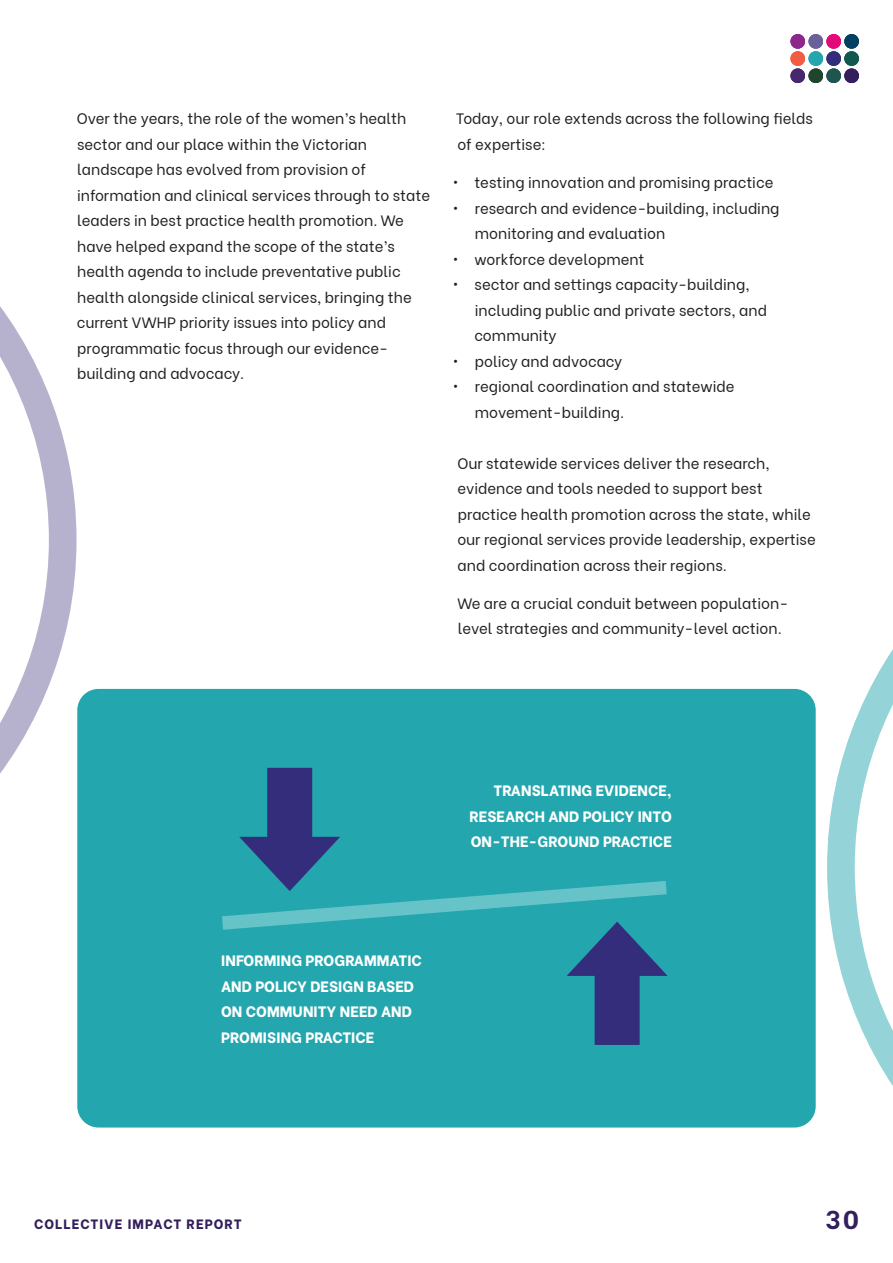
<style>
.page{position:relative;width:893px;height:1263px;background:#fff}
.page>*{position:absolute;margin:0;border:0;box-sizing:border-box;transform-origin:0 0}
.t1{font:700 25.5px "Be Vietnam";color:#321f5c}
.P_WHS_Paragraph_Main{font:15px/25.5px "Be Vietnam";color:#231f20}
.P_WHS_List_Paragraph{font:15px/25.5px "Be Vietnam";color:#231f20}
.t2{font:800 15px/25.5px "Be Vietnam";color:#fff;text-align:justify}
.t3{font:800 13.5px "Be Vietnam";letter-spacing:.08em;color:#321f5c}
</style>
<div class="page">
<div style="left:790px;top:34px;width:15px;height:15px;background:#8d278b;border-radius:50%"></div>
<div style="left:808px;top:34px;width:15px;height:15px;background:#6a619a;border-radius:50%"></div>
<div style="left:826px;top:34px;width:15px;height:15px;background:#e30978;border-radius:50%"></div>
<div style="left:844px;top:34px;width:15px;height:15px;background:#034061;border-radius:7px"></div>
<div style="left:790px;top:51px;width:15px;height:15px;background:#f15c42;border-radius:50%"></div>
<div style="left:808px;top:51px;width:15px;height:15px;background:#23a6ad;border-radius:50%"></div>
<div style="left:826px;top:51px;width:15px;height:15px;background:#342d7b;border-radius:50%"></div>
<div style="left:844px;top:51px;width:15px;height:15px;background:#10594f;border-radius:7px"></div>
<div style="left:790px;top:68px;width:15px;height:15px;background:#47276e;border-radius:50%"></div>
<div style="left:808px;top:68px;width:15px;height:15px;background:#1f452d;border-radius:50%"></div>
<div style="left:826px;top:68px;width:15px;height:15px;background:#205451;border-radius:50%"></div>
<div style="left:844px;top:68px;width:15px;height:15px;background:#321f5c;border-radius:7px"></div>
<div style="left:77px;top:689px;width:739px;height:438px;background:#23a6ad;border-radius:21px"></div>
<div style="left:267px;top:768px;width:45px;height:85px;background:#342d7b"></div>
<div style="left:595px;top:959px;width:45px;height:86px;background:#342d7b"></div>
<svg style="left:222px;top:837px;width:446px;height:139px"></svg>
<svg style="left:0;top:306px;width:77px;height:468px"></svg>
<svg style="left:827px;top:649px;width:66px;height:437px"></svg>
<p class="P_WHS_Paragraph_Main" style="left:77px;top:105px;width:355px">Over the years, the role of the women’s health sector and our place within the Victorian landscape has evolved from provision of information and clinical services through to state leaders in best practice health promotion. We have helped expand the scope of the state’s health agenda to include preventative public health alongside clinical services, bringing the current VWHP priority issues into policy and programmatic focus through our evidence&shy;building and advocacy.</p>
<p class="P_WHS_Paragraph_Main" style="left:456px;top:105px;width:359px">Today, our role extends across the following fields of expertise:</p>
<p class="P_WHS_List_Paragraph" style="left:453px;top:168px;width:322px">• testing innovation and promising practice</p>
<p class="P_WHS_List_Paragraph" style="left:475px;top:194px;width:306px;text-indent:-22px">• research and evidence-building, including monitoring and evaluation</p>
<p class="P_WHS_List_Paragraph" style="left:453px;top:245px;width:193px">• workforce development</p>
<p class="P_WHS_List_Paragraph" style="left:474px;top:270px;width:294px;text-indent:-21px">• sector and settings capacity-building, including public and private sectors, and community</p>
<p class="P_WHS_List_Paragraph" style="left:453px;top:347px;width:171px">• policy and advocacy</p>
<p class="P_WHS_List_Paragraph" style="left:475px;top:372px;width:261px;text-indent:-22px">• regional coordination and statewide movement-building.</p>
<p class="P_WHS_Paragraph_Main" style="left:457px;top:449px;width:360px">Our statewide services deliver the research, evidence and tools needed to support best practice health promotion across the state, while our regional services provide leadership, expertise and coordination across their regions.</p>
<p class="P_WHS_Paragraph_Main" style="left:457px;top:589px;width:332px">We are a crucial conduit between population&shy;level strategies and community-level action.</p>
<p class="t2" style="left:221px;top:947px;width:202px;text-align:left">INFORMING PROGRAMMATIC<br>AND POLICY DESIGN BASED<br>ON COMMUNITY NEED AND<br>PROMISING PRACTICE</p>
<p class="t2" style="left:470px;top:777px;width:204px;text-indent:24px">TRANSLATING EVIDENCE, RESEARCH AND POLICY INTO ON-THE-GROUND PRACTICE</p>
<p class="t3" style="left:34px;top:1213px;width:209px">COLLECTIVE IMPACT REPORT</p>
<h1 class="t1" style="left:825px;top:1198px;width:35px">30</h1>
</div>
